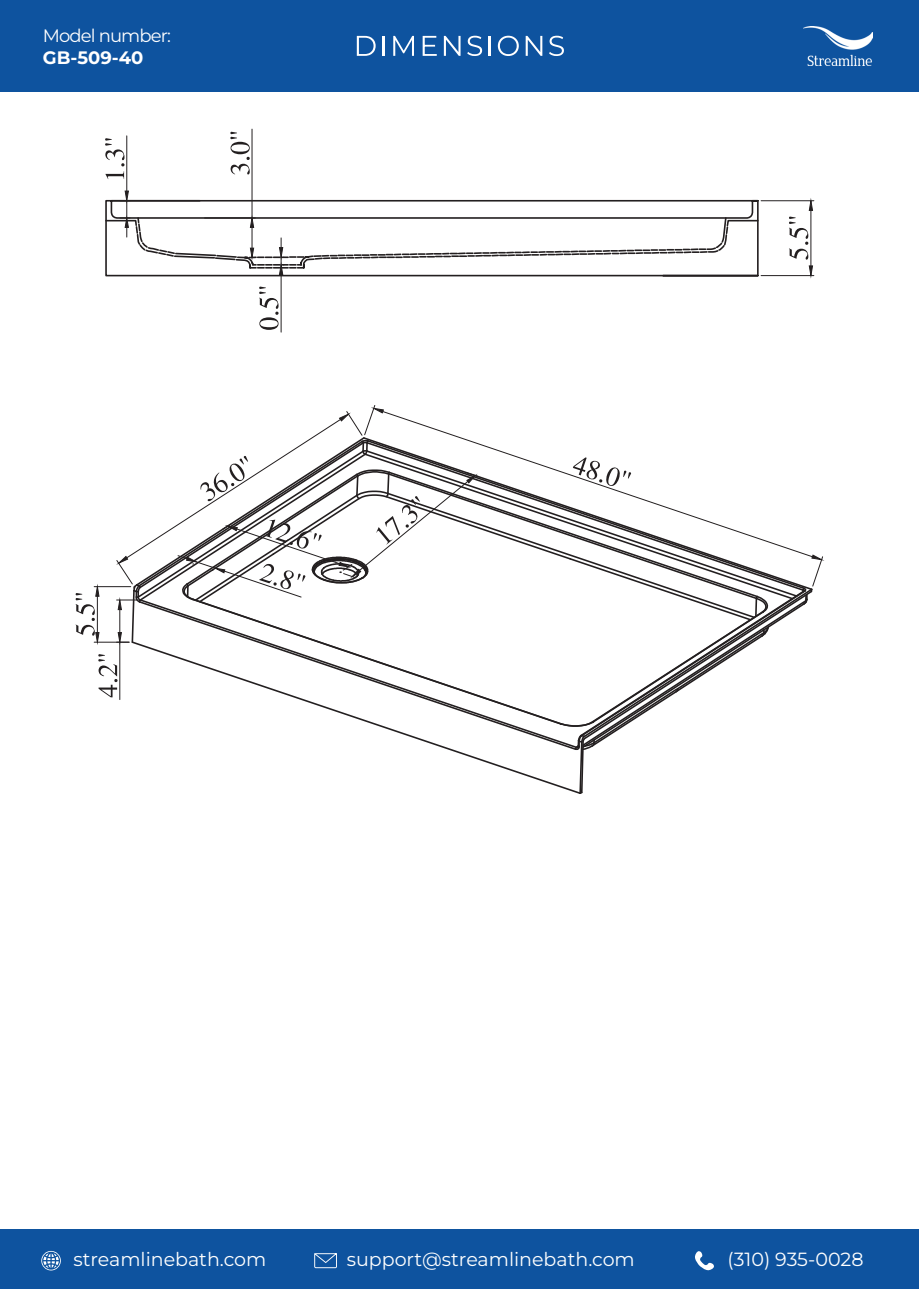
<style>
.page{position:relative;width:919px;height:1289px;background:#fff}
.page>*{position:absolute;margin:0;border:0;box-sizing:border-box;transform-origin:0 0}
.t1{font:19.05px "Montserrat";color:#fff}
.t2{font:18px "Montserrat";letter-spacing:-.05em;color:#fff}
.t3{font:700 18px "Montserrat";color:#fff}
</style>
<div class="page">
<div style="left:0;top:0;width:918px;height:92px;background:#0e539f"></div>
<div style="left:0;top:1229px;width:918px;height:59px;background:#0e539f"></div>
<svg style="left:695px;top:1251px;width:19px;height:20px"></svg>
<svg style="left:314px;top:1253px;width:23px;height:15px"></svg>
<svg style="left:41px;top:1250px;width:20px;height:20px"></svg>
<svg style="left:357px;top:36px;width:18px;height:20px"></svg>
<hr style="left:382px;top:36px;width:2px;height:20px;background:#fff">
<svg style="left:393px;top:36px;width:21px;height:20px"></svg>
<svg style="left:422px;top:36px;width:14px;height:20px"></svg>
<svg style="left:444px;top:36px;width:16px;height:20px"></svg>
<svg style="left:467px;top:36px;width:15px;height:20px"></svg>
<hr style="left:489px;top:36px;width:2px;height:20px;background:#fff">
<svg style="left:498px;top:36px;width:20px;height:20px"></svg>
<svg style="left:525px;top:36px;width:17px;height:20px"></svg>
<svg style="left:549px;top:36px;width:15px;height:20px"></svg>
<img style="left:803px;top:27px;width:69px;height:38px">
<hr style="left:761px;top:200px;width:52px;height:1px;background:#231f20">
<hr style="left:761px;top:275px;width:52px;height:1px;background:#231f20">
<svg style="left:788px;top:200px;width:25px;height:76px"></svg>
<hr style="left:126px;top:136px;width:1px;height:55px;background:#231f20">
<svg style="left:105px;top:138px;width:19px;height:41px"></svg>
<hr style="left:252px;top:129px;width:1px;height:89px;background:#231f20">
<svg style="left:230px;top:132px;width:20px;height:42px"></svg>
<hr style="left:281px;top:274px;width:1px;height:58px;background:#231f20">
<svg style="left:105px;top:190px;width:654px;height:141px"></svg>
<svg style="left:76px;top:405px;width:747px;height:389px"></svg>
<p class="t2" style="left:43px;top:23px;width:129px">Model number:</p>
<p class="t3" style="left:43px;top:45px;width:102px">GB-509-40</p>
<p class="t1" style="left:73px;top:1246px;width:194px">streamlinebath.com</p>
<p class="t1" style="left:347px;top:1246px;width:289px">support@streamlinebath.com</p>
<p class="t1" style="left:727px;top:1246px;width:137px">(310) 935-0028</p>
</div>
